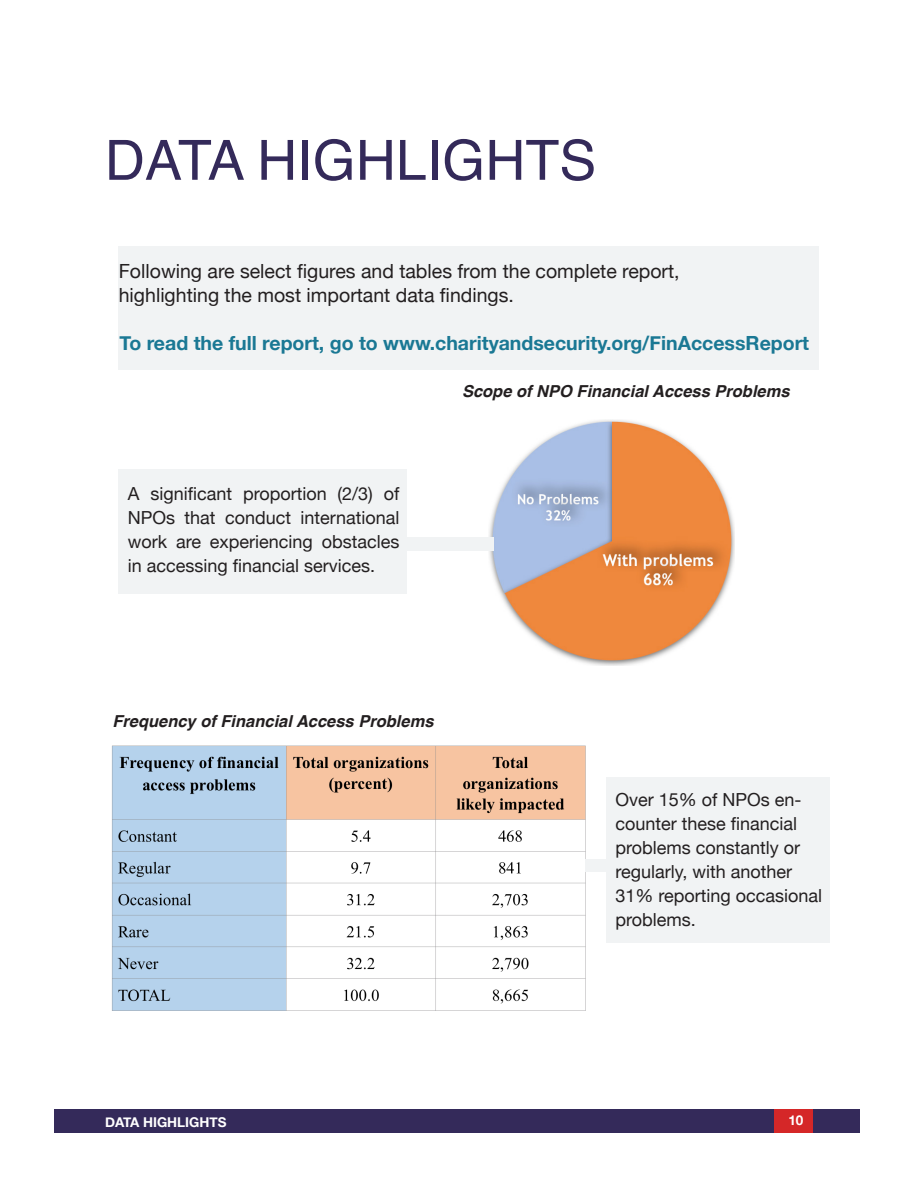
<style>
.page{position:relative;width:918px;height:1188px;background:#fff}
.page>*{position:absolute;margin:0;border:0;box-sizing:border-box;transform-origin:0 0}
.t1{font:55.5px "Helvetica";color:#342a5a}
.t2{font:19.5px "Helvetica Neue";color:#231f20}
.t3{font:700 19.5px "Helvetica Neue";color:#1a7894}
.t4{font:18px/24px "Helvetica Neue";color:#231f20}
.t5{font:italic 700 16.5px "Helvetica";color:#231f20}
.t6{font:700 13.5px "Helvetica Neue";color:#fff}
</style>
<div class="page">
<div style="left:54px;top:1110px;width:806px;height:23px;background:#342a5a"></div>
<div style="left:774px;top:1110px;width:38px;height:23px;background:#d52728"></div>
<div style="left:607px;top:778px;width:223px;height:165px;background:#f1f3f4"></div>
<div style="left:119px;top:470px;width:288px;height:124px;background:#f1f3f4"></div>
<div style="left:119px;top:246px;width:700px;height:124px;background:#f1f3f4"></div>
<img style="left:112px;top:745px;width:480px;height:266px">
<div style="left:585px;top:860px;width:22px;height:12px;background:#f1f3f4"></div>
<img style="left:489px;top:420px;width:246px;height:246px">
<div style="left:407px;top:537px;width:86px;height:14px;background:#f1f3f4"></div>
<p class="t1" style="left:105px;top:118px;width:493px">DATA HIGHLIGHTS</p>
<p class="t2" style="left:119px;top:257px;width:562px">Following are select figures and tables from the complete report,</p>
<p class="t2" style="left:119px;top:281px;width:397px">highlighting the most important data findings.</p>
<p class="t3" style="left:120px;top:328px;width:691px">To read the full report, go to www.charityandsecurity.org/FinAccessReport</p>
<p class="t5" style="left:462px;top:378px;width:329px">Scope of NPO Financial Access Problems</p>
<p class="t4" style="left:128px;top:482px;width:273px;text-align:justify">A significant proportion (2/3) of NPOs that conduct international work are experiencing obstacles in accessing financial services.</p>
<p class="t5" style="left:112px;top:708px;width:323px">Frequency of Financial Access Problems</p>
<p class="t4" style="left:616px;top:789px;width:208px">Over 15% of NPOs en&shy;counter these financial problems constantly or regularly, with another<br>31% reporting occasional problems.</p>
<p class="t6" style="left:105px;top:1112px;width:123px">DATA HIGHLIGHTS</p>
<p class="t6" style="left:788px;top:1110px;width:17px">10</p>
</div>
